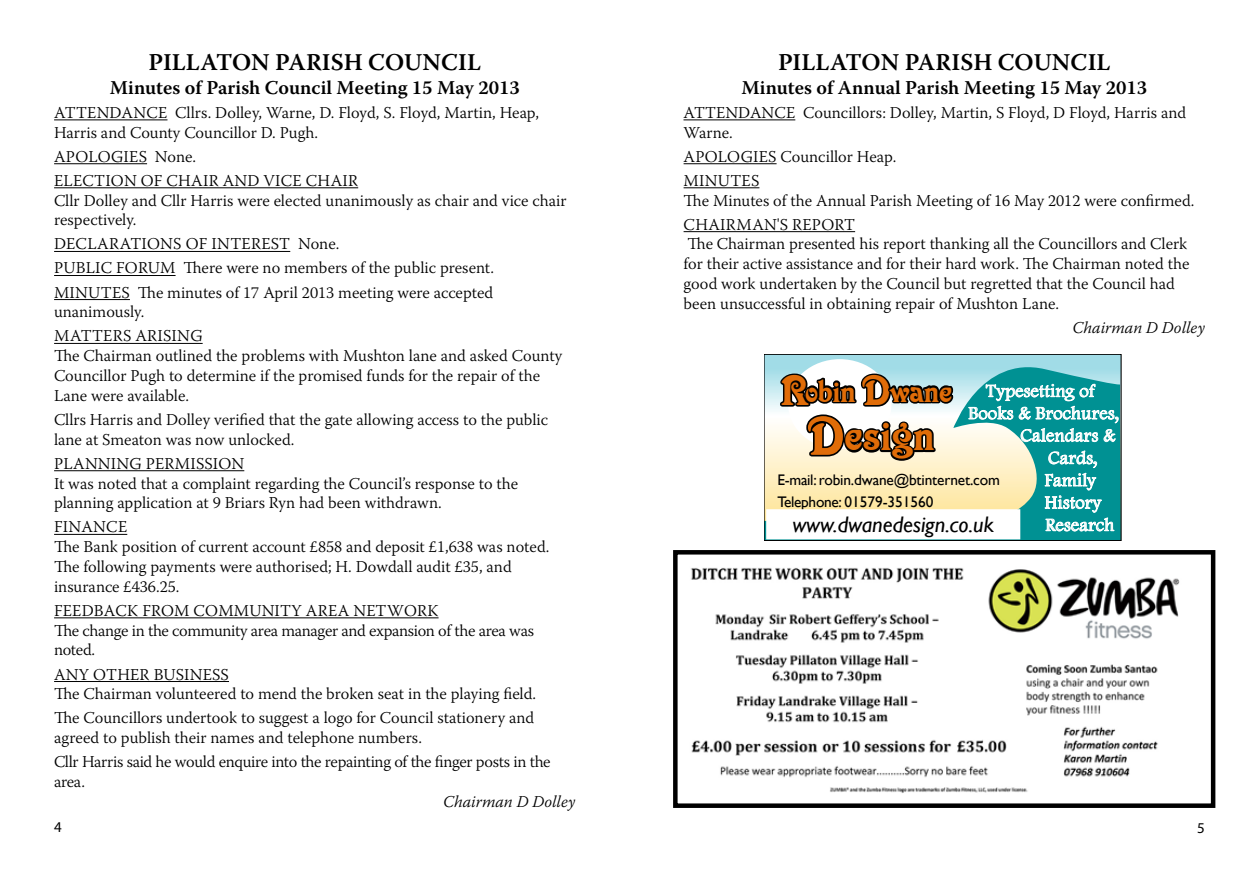
<style>
.page{position:relative;width:1259px;height:893px;background:#fff}
.page>*{position:absolute;margin:0;border:0;box-sizing:border-box;transform-origin:0 0}
.t1{font:46.05px "Victorian D";letter-spacing:.01em;color:#e06c08}
.t2{font:32.85px "Victorian D";color:#e06c08}
.t3{font:600 24px "Warnock Pro";color:#000}
.t4{font:italic 22.5px "Gill Sans";color:#000}
.t5{font:600 19.5px "Warnock Pro";color:#000}
.t6{font:18.6px "Footlight MT Light";letter-spacing:.01em;color:#fff}
.t7{font:300 16.5px/19.8px "Warnock Pro";color:#000}
.t8{font:300 16.5px/19.8px "Warnock Pro";letter-spacing:-.02em;color:#000}
.t9{font:italic 300 16.5px "Warnock Pro";color:#000}
.t10{font:15.3px/21.9px "Gill Sans";letter-spacing:-.01em;color:#000}
.t11{font:15px "Myriad Pro";color:#000}
.t12{font:10.95px "Gill Sans";color:#000}
.s1{font-size:43.8px}
.s2{font-size:57px}
</style>
<div class="page">
<svg style="left:766px;top:356px;width:353px;height:183px;background:#a2d0bc"></svg>
<svg style="left:968px;top:384px;width:150px;height:58px;background:#53b4b4"></svg>
<svg style="left:1045px;top:450px;width:52px;height:40px;background:#44aeaf"></svg>
<svg style="left:1045px;top:496px;width:69px;height:35px;background:#49b0b1"></svg>
<svg style="left:777px;top:363px;width:178px;height:126px"></svg>
<div style="left:764px;top:354px;width:357px;height:187px;border:1px solid #000"></div>
<div style="left:767px;top:510px;width:252px;height:29px;background:#fff"></div>
<div style="left:766px;top:509px;width:254px;height:30px;border:2px solid #fff"></div>
<hr style="left:683px;top:119px;width:112px;height:1px;background:#000">
<hr style="left:683px;top:163px;width:93px;height:1px;background:#000">
<hr style="left:683px;top:187px;width:76px;height:1px;background:#000">
<hr style="left:683px;top:231px;width:172px;height:1px;background:#000">
<hr style="left:54px;top:119px;width:113px;height:1px;background:#000">
<hr style="left:54px;top:163px;width:93px;height:1px;background:#000">
<hr style="left:54px;top:187px;width:304px;height:1px;background:#000">
<hr style="left:54px;top:251px;width:236px;height:1px;background:#000">
<hr style="left:54px;top:275px;width:122px;height:1px;background:#000">
<hr style="left:54px;top:299px;width:76px;height:1px;background:#000">
<hr style="left:54px;top:343px;width:149px;height:1px;background:#000">
<hr style="left:54px;top:470px;width:190px;height:1px;background:#000">
<hr style="left:54px;top:534px;width:73px;height:1px;background:#000">
<hr style="left:54px;top:617px;width:384px;height:1px;background:#000">
<hr style="left:54px;top:681px;width:175px;height:1px;background:#000">
<img style="left:691px;top:567px;width:489px;height:226px">
<div style="left:673px;top:550px;width:542px;height:258px;border:4px solid #000"></div>
<h3 class="t3" style="left:148px;top:48px;width:334px">PILLATON PARISH COUNCIL</h3>
<p class="t5" style="left:110px;top:76px;width:411px">Minutes of Parish Council Meeting 15 May 2013</p>
<p class="t7" style="left:54px;top:102px;width:23px">Attendance</p>
<h3 class="t3" style="left:778px;top:48px;width:334px">PILLATON PARISH COUNCIL</h3>
<p class="t5" style="left:741px;top:76px;width:407px">Minutes of Annual Parish Meeting 15 May 2013</p>
<p class="t7" style="left:683px;top:102px;width:504px">ATTENDANCE Councillors: Dolley, Martin, S Floyd, D Floyd, Harris and<br>Warne.</p>
<p class="t7" style="left:683px;top:146px;width:23px">Apologies</p>
<p class="t7" style="left:780px;top:146px;width:117px">Councillor Heap.</p>
<p class="t7" style="left:683px;top:170px;width:512px">Minutes<br>The Minutes of the Annual Parish Meeting of 16 May 2012 were confirmed.</p>
<p class="t7" style="left:683px;top:214px;width:25px">Chairman</p>
<p class="t7" style="left:54px;top:102px;width:487px;text-indent:121px">Cllrs. Dolley, Warne, D. Floyd, S. Floyd, Martin, Heap,<br>Harris and County Councillor D. Pugh.</p>
<p class="t7" style="left:54px;top:146px;width:23px">Apologies</p>
<p class="t7" style="left:155px;top:146px;width:43px">None.</p>
<p class="t7" style="left:54px;top:170px;width:21px">Election</p>
<p class="t7" style="left:141px;top:170px;width:49px">of Chair</p>
<p class="t7" style="left:223px;top:170px;width:13px">and</p>
<p class="t7" style="left:263px;top:170px;width:22px">Vice</p>
<p class="t7" style="left:54px;top:170px;width:514px;text-indent:252px">Chair<br>Cllr Dolley and Cllr Harris were elected unanimously as chair and vice chair respectively.</p>
<p class="t7" style="left:54px;top:234px;width:24px">Declarations</p>
<p class="t7" style="left:186px;top:234px;width:43px">of Interest</p>
<p class="t7" style="left:298px;top:234px;width:43px">None.</p>
<p class="t7" style="left:54px;top:258px;width:32px">Public</p>
<p class="t7" style="left:116px;top:258px;width:379px">Forum There were no members of the public present.</p>
<p class="t7" style="left:54px;top:282px;width:57px">Minutes</p>
<p class="t7" style="left:683px;top:214px;width:507px;text-indent:93px">'s Report<br>The Chairman presented his report thanking all the Councillors and Clerk for their active assistance and for their hard work. The Chairman noted the good work undertaken by the Council but regretted that the Council had been unsuccessful in obtaining repair of Mushton Lane.</p>
<p class="t9" style="left:1072px;top:317px;width:134px">Chairman D Dolley</p>
<p class="t7" style="left:54px;top:282px;width:441px;text-indent:84px">The minutes of 17 April 2013 meeting were accepted unanimously.</p>
<p class="t7" style="left:54px;top:326px;width:28px">Matters</p>
<p class="t7" style="left:54px;top:326px;width:510px;text-indent:81px">Arising<br>The Chairman outlined the problems with Mushton lane and asked County Councillor Pugh to determine if the promised funds for the repair of the Lane were available.</p>
<p class="t7" style="left:54px;top:409px;width:496px">Cllrs Harris and Dolley verified that the gate allowing access to the public lane at Smeaton was now unlocked.</p>
<p class="t7" style="left:54px;top:453px;width:22px">Planning</p>
<h2 class="t2" style="left:781px;top:374px;width:173px"><span class="s1">R</span>obin <span class="s1">D</span>wane</h2>
<p class="t6" style="left:986px;top:380px;width:110px">Typesetting of</p>
<p class="t6" style="left:968px;top:402px;width:152px">Books &amp; Brochures,</p>
<p class="t6" style="left:1020px;top:424px;width:96px">Calendars &amp;</p>
<p class="t6" style="left:1048px;top:447px;width:50px">Cards,</p>
<p class="t6" style="left:1044px;top:469px;width:53px">Family</p>
<p class="t6" style="left:1044px;top:491px;width:58px">History</p>
<p class="t12" style="left:773px;top:524px;width:243px">9 Barton Meadow, Pillaton, Saltash, Cornwall, PL12 6SE</p>
<h1 class="t1" style="left:808px;top:412px;width:128px"><span class="s2">D</span>esign</h1>
<p class="t7" style="left:54px;top:453px;width:465px;text-indent:92px">Permission<br>It was noted that a complaint regarding the Council’s response to the planning application at 9 Briars Ryn had been withdrawn.</p>
<p class="t7" style="left:54px;top:517px;width:497px">Finance<br>The Bank position of current account £858 and deposit £1,638 was noted.<br>The following payments were authorised; H. Dowdall audit £35, and insurance £436.25.</p>
<p class="t7" style="left:54px;top:600px;width:21px">Feedbac</p>
<p class="t7" style="left:127px;top:600px;width:28px">k from</p>
<p class="t7" style="left:194px;top:600px;width:27px">Comm</p>
<p class="t7" style="left:249px;top:600px;width:80px">unity Area</p>
<p class="t7" style="left:353px;top:600px;width:26px">Networ</p>
<p class="t10" style="left:777px;top:469px;width:224px">E-mail: robin.dwane@btinternet.com<br>Telephone: 01579-351560</p>
<h3 class="t4" style="left:792px;top:511px;width:203px">www.dwanedesign.co.uk</h3>
<p class="t6" style="left:1045px;top:514px;width:70px">Research</p>
<p class="t8" style="left:54px;top:600px;width:482px;text-indent:373px">k<br>The change in the community area manager and expansion of the area was noted.</p>
<p class="t7" style="left:54px;top:664px;width:64px">Any Other</p>
<p class="t7" style="left:54px;top:664px;width:483px;text-indent:100px">Business<br>The Chairman volunteered to mend the broken seat in the playing field.</p>
<p class="t7" style="left:54px;top:708px;width:482px">The Councillors undertook to suggest a logo for Council stationery and agreed to publish their names and telephone numbers.</p>
<p class="t8" style="left:54px;top:752px;width:498px">Cllr Harris said he would enquire into the repainting of the finger posts in the area.</p>
<p class="t9" style="left:443px;top:791px;width:134px">Chairman D Dolley</p>
<p class="t11" style="left:54px;top:818px;width:9px">4</p>
<p class="t11" style="left:1197px;top:819px;width:9px">5</p>
</div>
